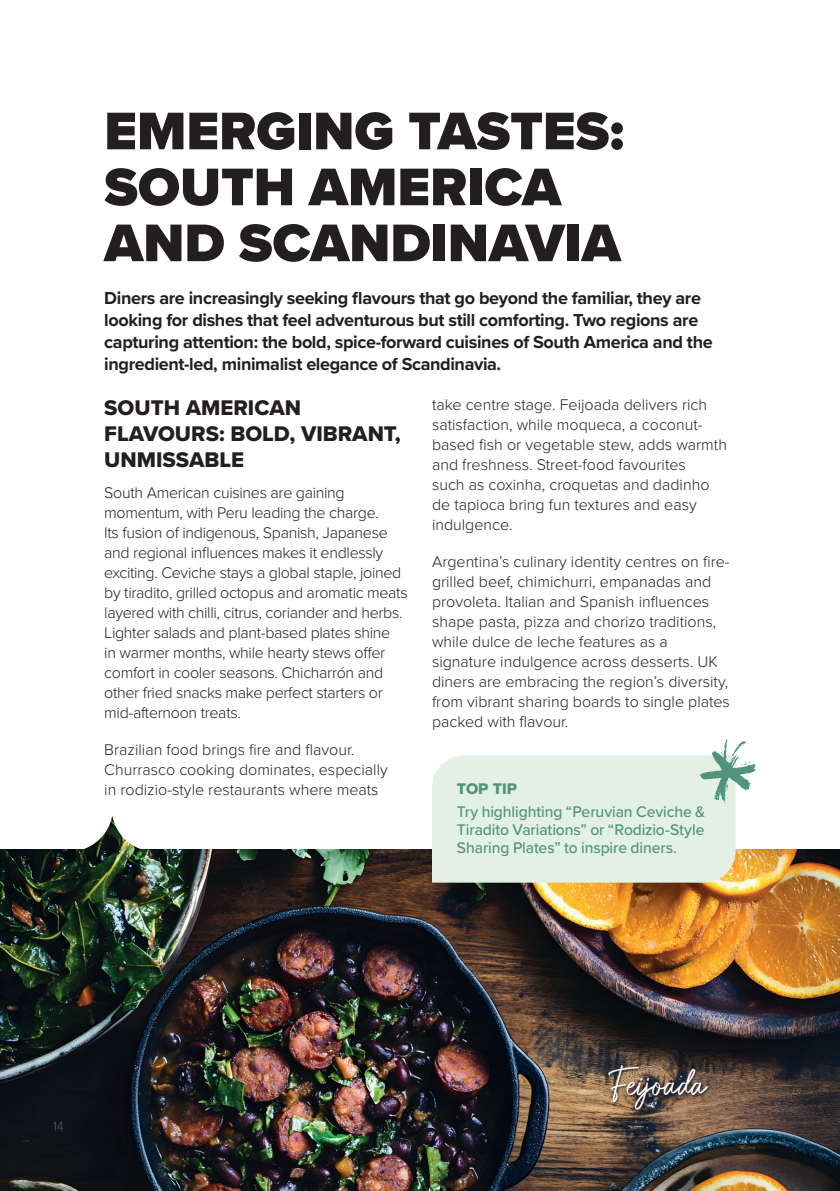
<style>
.page{position:relative;width:840px;height:1191px;background:#fff}
.page>*{position:absolute;margin:0;border:0;box-sizing:border-box;transform-origin:0 0}
.Sub_Header_1{font:900 54.8px/56px "Proxima Nova";color:#231f20}
.Sub_Header_1-2{font:25.6px "Gatteway Signature";color:#fff}
.Sub_Header_1-3{font:22px/26px "Proxima Nova Extrabld";color:#231f20}
.Body_Copy{font:700 18px/22px "Proxima Nova";letter-spacing:-.02em;color:#231f20}
.Sub_Header_1-4{font:300 16px/20px "Proxima Nova";color:#231f20}
.Sub_Header_1-5{font:300 16px/20px "Proxima Nova";letter-spacing:-.02em;color:#231f20}
.t1{font:500 16px/18px "Proxima Nova";letter-spacing:-.005em;color:#51937e;text-align:justify}
.t2{font:16px "Proxima Nova Extrabld";color:#51937e}
.t3{font:300 14px "Proxima Nova Cond";color:#57585a}
</style>
<div class="page">
<img style="left:0;top:849px;width:839px;height:342px">
<svg style="left:432px;top:739px;width:323px;height:143px"></svg>
<img style="left:77px;top:816px;width:71px;height:70px;border-radius:35px">
<div style="left:608px;top:1064px;width:103px;height:49px;background:#231f20;opacity:.75"></div>
<p class="Sub_Header_1" style="left:104px;top:103px;width:521px">EMERGING TASTES:<br>SOUTH AMERICA<br>AND SCANDINAVIA</p>
<p class="Body_Copy" style="left:104px;top:287px;width:609px">Diners are increasingly seeking flavours that go beyond the familiar, they are looking for dishes that feel adventurous but still comforting. Two regions are capturing attention: the bold, spice-forward cuisines of South America and the ingredient-led, minimalist elegance of Scandinavia.</p>
<p class="Sub_Header_1-3" style="left:104px;top:394px;width:298px">SOUTH AMERICAN<br>FLAVOURS: BOLD, VIBRANT,<br>UNMISSABLE</p>
<p class="Sub_Header_1-5" style="left:104px;top:482px;width:305px">South American cuisines are gaining momentum, with Peru leading the charge.<br>Its fusion of indigenous, Spanish, Japanese and regional influences makes it endlessly exciting. Ceviche stays a global staple, joined by tiradito, grilled octopus and aromatic meats layered with chilli, citrus, coriander and herbs.<br>Lighter salads and plant-based plates shine<br>in warmer months, while hearty stews offer comfort in cooler seasons. Chicharrón and other fried snacks make perfect starters or mid-afternoon treats.</p>
<p class="Sub_Header_1-4" style="left:104px;top:739px;width:285px">Brazilian food brings fire and flavour.<br>Churrasco cooking dominates, especially in rodizio-style restaurants where meats</p>
<p class="Sub_Header_1-4" style="left:432px;top:393px;width:296px">take centre stage. Feijoada delivers rich satisfaction, while moqueca, a coconut&shy;based fish or vegetable stew, adds warmth and freshness. Street-food favourites<br>such as coxinha, croquetas and dadinho de tapioca bring fun textures and easy indulgence.</p>
<p class="Sub_Header_1-4" style="left:432px;top:550px;width:299px">Argentina’s culinary identity centres on fire&shy;grilled beef, chimichurri, empanadas and provoleta. Italian and Spanish influences shape pasta, pizza and chorizo traditions, while dulce de leche features as a signature indulgence across desserts. UK diners are embracing the region’s diversity, from vibrant sharing boards to single plates packed with flavour.</p>
<p class="t2" style="left:456px;top:777px;width:62px">TOP TIP</p>
<p class="t1" style="left:456px;top:802px;width:250px">Try highlighting “Peruvian Ceviche &amp; Tiradito Variations” or “Rodizio-Style Sharing Plates” to inspire diners.</p>
<p class="t3" style="left:53px;top:1115px;width:12px">14</p>
<p class="Sub_Header_1-2" style="left:608px;top:1071px;width:99px">Feijoada</p>
</div>
